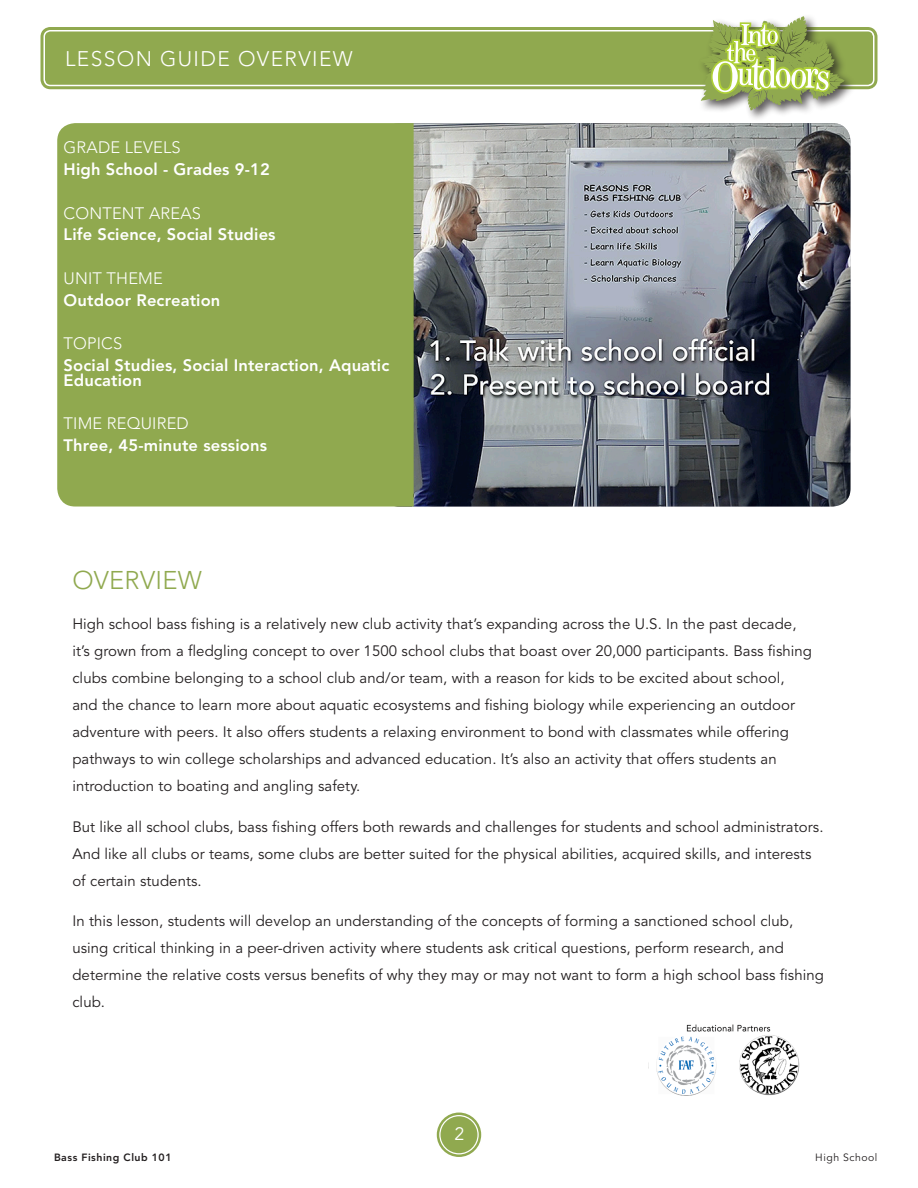
<style>
.page{position:relative;width:918px;height:1188px;background:#fff}
.page>*{position:absolute;margin:0;border:0;box-sizing:border-box;transform-origin:0 0}
.H1-_Headline{font:300 25.5px "Avenir";letter-spacing:.01em;color:#90a94f}
.t1{font:300 21px "Avenir";letter-spacing:.065em;color:#fff}
.t2{font:18px "Avenir";color:#fff}
.t3{font:800 16.5px/15px "Avenir";letter-spacing:.01em;color:#fff}
.t4{font:300 16.5px "Avenir";letter-spacing:.01em;color:#fff}
.H1-_Headline-2{font:15px/27px "Avenir";letter-spacing:.005em;color:#231f20}
.t5{font:800 10.5px "Avenir";letter-spacing:.05em;color:#231f20}
.t6{font:10.5px "Avenir";letter-spacing:.05em;color:#231f20}
</style>
<div class="page">
<img style="left:414px;top:123px;width:436px;height:384px">
<div style="left:57px;top:123px;width:357px;height:384px;background:#90a94f"></div>
<div style="left:45px;top:32px;width:828px;height:53px;background:#90a94f;border-radius:5px"></div>
<div style="left:40px;top:27px;width:837px;height:62px;border:3px solid #90a94f;border-radius:8px"></div>
<div style="left:47px;top:33px;width:824px;height:50px;border:3px solid #90a94f;border-radius:2px"></div>
<div style="left:441px;top:1116px;width:36px;height:37px;background:#90a94f;border-radius:50%"></div>
<div style="left:437px;top:1113px;width:44px;height:44px;border:2px solid #90a94f;border-radius:50%"></div>
<div style="left:442px;top:1118px;width:34px;height:34px;border:2px solid #90a94f;border-radius:50%"></div>
<div style="left:698px;top:14px;width:158px;height:109px;background:#231f20;opacity:.75"></div>
<img style="left:709px;top:14px;width:123px;height:487px">
<svg style="left:700px;top:16px;width:145px;height:95px"></svg>
<img style="left:656px;top:1024px;width:144px;height:72px">
<p class="t1" style="left:65px;top:46px;width:289px">LESSON GUIDE OVERVIEW</p>
<h2 class="t4" style="left:64px;top:138px;width:119px">GRADE LEVELS</h2>
<h2 class="t3" style="left:64px;top:162px;width:208px">High School - Grades 9-12</h2>
<h2 class="t4" style="left:64px;top:203px;width:139px">CONTENT AREAS</h2>
<h2 class="t3" style="left:64px;top:227px;width:213px">Life Science, Social Studies</h2>
<h2 class="t4" style="left:64px;top:269px;width:101px">UNIT THEME</h2>
<h2 class="t3" style="left:64px;top:292px;width:158px">Outdoor Recreation</h2>
<h2 class="t4" style="left:64px;top:334px;width:60px">TOPICS</h2>
<h2 class="t3" style="left:64px;top:358px;width:327px">Social Studies, Social Interaction, Aquatic<br>Education</h2>
<h2 class="t4" style="left:64px;top:414px;width:127px">TIME REQUIRED</h2>
<h2 class="t3" style="left:64px;top:438px;width:205px">Three, 45-minute sessions</h2>
<p class="H1-_Headline" style="left:72px;top:565px;width:131px">OVERVIEW</p>
<p class="H1-_Headline-2" style="left:72px;top:611px;width:741px">High school bass fishing is a relatively new club activity that’s expanding across the U.S. In the past decade, it’s grown from a fledgling concept to over 1500 school clubs that boast over 20,000 participants. Bass fishing clubs combine belonging to a school club and/or team, with a reason for kids to be excited about school, and the chance to learn more about aquatic ecosystems and fishing biology while experiencing an outdoor adventure with peers. It also offers students a relaxing environment to bond with classmates while offering pathways to win college scholarships and advanced education. It’s also an activity that offers students an introduction to boating and angling safety.</p>
<p class="H1-_Headline-2" style="left:72px;top:814px;width:753px">But like all school clubs, bass fishing offers both rewards and challenges for students and school administrators.<br>And like all clubs or teams, some clubs are better suited for the physical abilities, acquired skills, and interests of certain students.</p>
<p class="H1-_Headline-2" style="left:72px;top:908px;width:753px">In this lesson, students will develop an understanding of the concepts of forming a sanctioned school club, using critical thinking in a peer-driven activity where students ask critical questions, perform research, and determine the relative costs versus benefits of why they may or may not want to form a high school bass fishing club.</p>
<p class="t2" style="left:454px;top:1124px;width:11px">2</p>
<p class="t5" style="left:54px;top:1151px;width:119px">Bass Fishing Club 101</p>
<p class="t6" style="left:815px;top:1151px;width:64px">High School</p>
</div>
